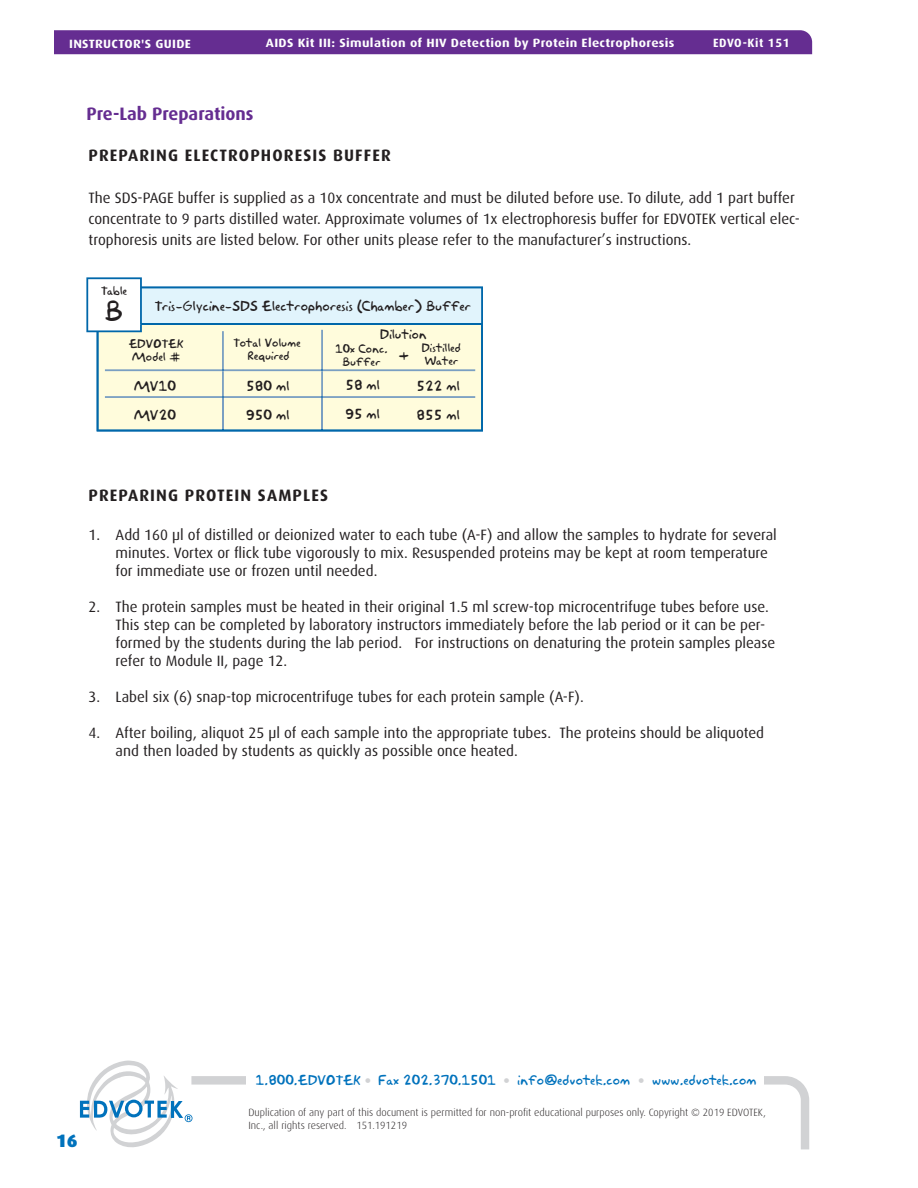
<style>
.page{position:relative;width:918px;height:1188px;background:#fff}
.page>*{position:absolute;margin:0;border:0;box-sizing:border-box;transform-origin:0 0}
.t1{font:25.65px "Akbar Plain";color:#231f20}
.t2{font:700 18px "Dax";color:#652d91}
.t3{font:900 18px "Dax";color:#0072bc}
.t4{font:700 16.5px "Dax";letter-spacing:.065em;color:#231f20}
.t5{font:15px/18px "Dax";color:#231f20}
.t6{font:12.9px "Akbar Plain";color:#231f20}
.t7{font:12.75px "Akbar Plain";color:#0072bc}
.t8{font:12.3px "Akbar Plain";color:#231f20}
.t9{font:700 12px "Dax";letter-spacing:.025em;color:#fff;scale:1.1 1}
.t10{font:700 12px "Dax";letter-spacing:.05em;color:#fff}
.t11{font:11.1px/13.2px "Akbar Plain";color:#231f20;text-align:center}
.t12{font:10.95px/13px "Akbar Plain";color:#231f20;text-align:center}
.t13{font:300 10.5px/12.6px "Dax";color:#231f20}
.s1{font-family:"Frutiger";font-weight:900;color:#d1d2d4}
</style>
<div class="page">
<svg style="left:97px;top:287px;width:386px;height:144px;background:#eef4e1"></svg>
<svg style="left:86px;top:277px;width:56px;height:55px"></svg>
<hr style="left:222px;top:398px;width:2px;height:32px;background:#7a9fc2">
<hr style="left:222px;top:371px;width:2px;height:25px;background:#7a9fc2">
<hr style="left:222px;top:331px;width:2px;height:38px;background:#7a9fc2">
<hr style="left:323px;top:369px;width:152px;height:2px;background:#7a9fc2">
<hr style="left:224px;top:369px;width:97px;height:2px;background:#7a9fc2">
<hr style="left:105px;top:369px;width:117px;height:2px;background:#7a9fc2">
<hr style="left:141px;top:324px;width:341px;height:1px;background:#0067aa">
<hr style="left:323px;top:396px;width:152px;height:2px;background:#7a9fc2">
<hr style="left:224px;top:396px;width:97px;height:2px;background:#7a9fc2">
<hr style="left:105px;top:396px;width:117px;height:2px;background:#7a9fc2">
<hr style="left:321px;top:398px;width:2px;height:32px;background:#7a9fc2">
<hr style="left:321px;top:371px;width:2px;height:25px;background:#7a9fc2">
<hr style="left:321px;top:330px;width:2px;height:39px;background:#7a9fc2">
<svg style="left:193px;top:1076px;width:616px;height:73px"></svg>
<div style="left:246px;top:1068px;width:517px;height:25px;background:#fff"></div>
<svg style="left:80px;top:1061px;width:113px;height:87px"></svg>
<div style="left:54px;top:30px;width:758px;height:24px;background:#652d91"></div>
<p class="t9" style="left:69px;top:37px;width:112px">INSTRUCTOR'S GUIDE</p>
<p class="t9" style="left:266px;top:36px;width:373px">AIDS Kit III: Simulation of HIV Detection by Protein Electrophoresis</p>
<p class="t10" style="left:713px;top:36px;width:78px">EDVO-Kit 151</p>
<p class="t2" style="left:86px;top:103px;width:169px">Pre-Lab Preparations</p>
<p class="t4" style="left:89px;top:146px;width:304px">PREPARING ELECTROPHORESIS BUFFER</p>
<p class="t5" style="left:89px;top:188px;width:713px;line-height:21px">The SDS-PAGE buffer is supplied as a 10x concentrate and must be diluted before use. To dilute, add 1 part buffer concentrate to 9 parts distilled water. Approximate volumes of 1x electrophoresis buffer for EDVOTEK vertical elec&shy;trophoresis units are listed below. For other units please refer to the manufacturer’s instructions.</p>
<p class="t12" style="left:101px;top:283px;width:28px">Table</p>
<h1 class="t1" style="left:105px;top:290px;width:20px">B</h1>
<p class="t6" style="left:155px;top:296px;width:318px">Tris-Glycine-SDS Electrophoresis (Chamber) Buffer</p>
<p class="t11" style="left:129px;top:336px;width:56px">EDVOTEK<br>Model #</p>
<p class="t11" style="left:233px;top:335px;width:69px">Total Volume<br>Required</p>
<p class="t8" style="left:380px;top:324px;width:48px">Dilution</p>
<p class="t12" style="left:335px;top:341px;width:54px">10x Conc.<br>Buffer</p>
<p class="t12" style="left:398px;top:341px;width:64px;text-align:right">Distilled<br><sup>+</sup> Water</p>
<p class="t6" style="left:134px;top:376px;width:44px">MV10</p>
<p class="t6" style="left:134px;top:405px;width:44px">MV20</p>
<p class="t6" style="left:246px;top:375px;width:45px">580 ml</p>
<p class="t6" style="left:246px;top:404px;width:45px">950 ml</p>
<p class="t6" style="left:345px;top:374px;width:36px">58 ml</p>
<p class="t6" style="left:345px;top:403px;width:36px">95 ml</p>
<p class="t6" style="left:417px;top:375px;width:45px">522 ml</p>
<p class="t6" style="left:417px;top:404px;width:45px">855 ml</p>
<p class="t4" style="left:89px;top:486px;width:241px">PREPARING PROTEIN SAMPLES</p>
<p class="t5" style="left:116px;top:526px;width:663px;text-indent:-27px">1. Add 160 μl of distilled or deionized water to each tube (A-F) and allow the samples to hydrate for several minutes. Vortex or flick tube vigorously to mix. Resuspended proteins may be kept at room temperature for immediate use or frozen until needed.</p>
<p class="t5" style="left:116px;top:598px;width:661px;text-indent:-27px">2. The protein samples must be heated in their original 1.5 ml screw-top microcentrifuge tubes before use.<br>This step can be completed by laboratory instructors immediately before the lab period or it can be per&shy;formed by the students during the lab period. For instructions on denaturing the protein samples please refer to Module II, page 12.</p>
<p class="t5" style="left:89px;top:688px;width:497px">3. Label six (6) snap-top microcentrifuge tubes for each protein sample (A-F).</p>
<p class="t5" style="left:116px;top:724px;width:650px;text-indent:-27px">4. After boiling, aliquot 25 μl of each sample into the appropriate tubes. The proteins should be aliquoted and then loaded by students as quickly as possible once heated.</p>
<p class="t7" style="left:256px;top:1070px;width:502px">1.800.EDVOTEK <span class="s1">•</span> Fax 202.370.1501 <span class="s1">•</span> info@edvotek.com <span class="s1">•</span> www.edvotek.com</p>
<p class="t3" style="left:56px;top:1130px;width:23px">16</p>
<p class="t13" style="left:248px;top:1106px;width:519px">Duplication of any part of this document is permitted for non-profit educational purposes only. Copyright © 2019 EDVOTEK,<br>Inc., all rights reserved. 151.191219</p>
</div>
